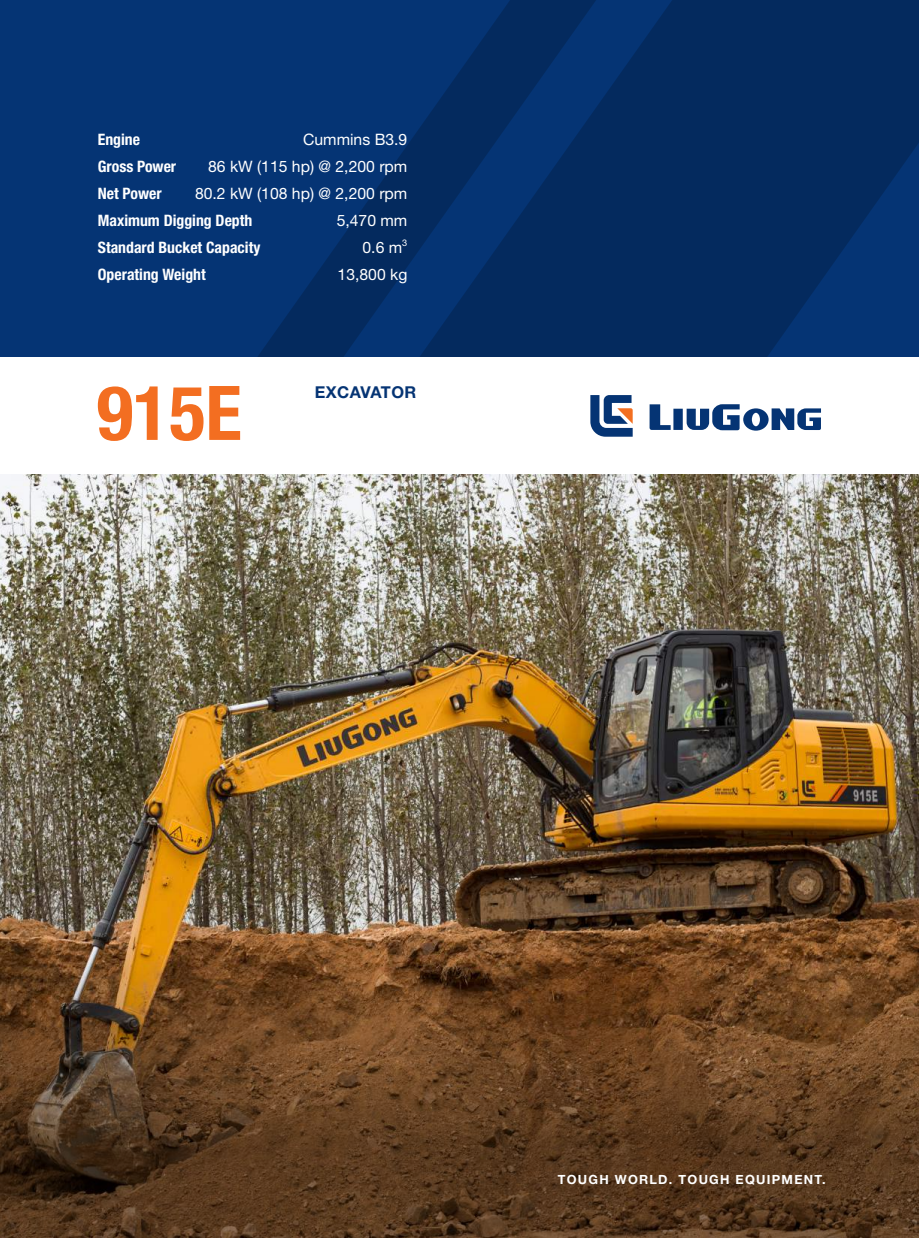
<style>
.page{position:relative;width:919px;height:1238px;background:#fff}
.page>*{position:absolute;margin:0;border:0;box-sizing:border-box;transform-origin:0 0}
.t1{font:700 condensed 75.45px "Helvetica Neue LT Pro";color:#f36e21}
.t2{font:700 16.35px "Helvetica Neue LT Pro";letter-spacing:.025em;color:#053474}
.t3{font:700 condensed 15.75px/27px "Helvetica Neue LT Pro";color:#fff}
.t4{font:15.75px "Helvetica Neue LT Pro";color:#fff}
.t5{font:700 12.6px "Helvetica Neue LT Pro";letter-spacing:.1em;color:#fff}
.t6{font:9.15px "Helvetica Neue LT Pro";color:#fff}
</style>
<div class="page">
<img style="left:0;top:474px;width:918px;height:440px">
<div style="left:0;top:0;width:918px;height:357px;background:#053474"></div>
<svg style="left:258px;top:141px;width:153px;height:216px"></svg>
<svg style="left:411px;top:0;width:507px;height:357px;fill:#042a5e"></svg>
<svg style="left:649px;top:404px;width:172px;height:26px"></svg>
<svg style="left:590px;top:395px;width:42px;height:41px"></svg>
<svg style="left:0;top:914px;width:918px;height:323px;background:#644122"></svg>
<p class="t3" style="left:98px;top:126px;width:164px">Engine<br>Gross Power<br>Net Power<br>Maximum Digging Depth<br>Standard Bucket Capacity<br>Operating Weight</p>
<p class="t4" style="left:303px;top:130px;width:106px">Cummins B3.9</p>
<p class="t4" style="left:208px;top:157px;width:201px">86 kW (115 hp) @ 2,200 rpm</p>
<p class="t4" style="left:195px;top:184px;width:214px">80.2 kW (108 hp) @ 2,200 rpm</p>
<p class="t4" style="left:336px;top:211px;width:72px">5,470 mm</p>
<p class="t4" style="left:362px;top:238px;width:41px">0.6 m</p>
<p class="t6" style="left:402px;top:237px;width:7px">3</p>
<p class="t4" style="left:337px;top:265px;width:71px">13,800 kg</p>
<h1 class="t1" style="left:97px;top:368px;width:146px">915E</h1>
<p class="t2" style="left:315px;top:382px;width:103px">EXCAVATOR</p>
<p class="t5" style="left:557px;top:1170px;width:269px">TOUGH WORLD. TOUGH EQUIPMENT.</p>
</div>
